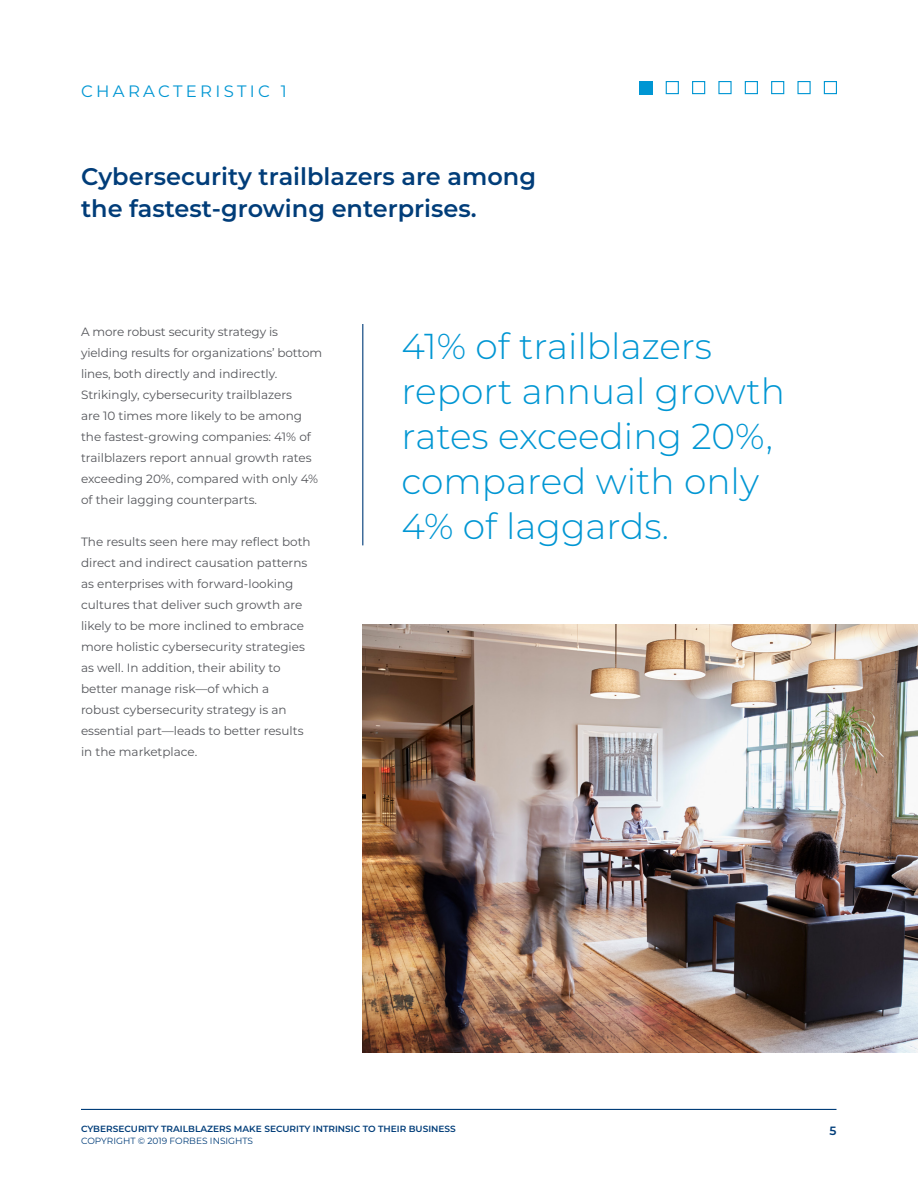
<style>
.page{position:relative;width:918px;height:1188px;background:#fff}
.page>*{position:absolute;margin:0;border:0;box-sizing:border-box;transform-origin:0 0}
.t1{font:300 36px/45px "Montserrat";color:#0096d3}
.t2{font:600 24px/31.5px "Montserrat";color:#013d79}
.t3{font:16.5px "Montserrat";letter-spacing:.2em;color:#0096d3}
.t4{font:12px/21px "Montserrat";color:#54555a}
.t5{font:600 12px "Montserrat";color:#013d79}
.t6{font:600 9px "Montserrat";color:#013d79}
.t7{font:9px "Montserrat";color:#013d79}
</style>
<div class="page">
<hr style="left:362px;top:324px;width:1px;height:221px;background:#013d79">
<img style="left:362px;top:624px;width:556px;height:429px">
<div style="left:639px;top:81px;width:14px;height:13px;background:#0096d3"></div>
<div style="left:692px;top:81px;width:13px;height:13px;border:1px solid #0096d3"></div>
<div style="left:745px;top:81px;width:13px;height:13px;border:1px solid #0096d3"></div>
<div style="left:797px;top:81px;width:14px;height:13px;border:1px solid #0096d3"></div>
<div style="left:666px;top:81px;width:13px;height:13px;border:1px solid #0096d3"></div>
<div style="left:718px;top:81px;width:14px;height:13px;border:1px solid #0096d3"></div>
<div style="left:771px;top:81px;width:13px;height:13px;border:1px solid #0096d3"></div>
<div style="left:824px;top:81px;width:13px;height:13px;border:1px solid #0096d3"></div>
<hr style="left:81px;top:1109px;width:756px;height:1px;background:#013d79">
<h3 class="t3" style="left:81px;top:80px;width:207px">CHARACTERISTIC 1</h3>
<h2 class="t2" style="left:81px;top:160px;width:457px">Cybersecurity trailblazers are among the fastest-growing enterprises.</h2>
<p class="t4" style="left:81px;top:320px;width:243px">A more robust security strategy is yielding results for organizations’ bottom lines, both directly and indirectly.<br>Strikingly, cybersecurity trailblazers<br>are 10 times more likely to be among the fastest-growing companies: 41% of trailblazers report annual growth rates exceeding 20%, compared with only 4% of their lagging counterparts.</p>
<p class="t4" style="left:81px;top:530px;width:231px">The results seen here may reflect both direct and indirect causation patterns as enterprises with forward-looking cultures that deliver such growth are likely to be more inclined to embrace more holistic cybersecurity strategies as well. In addition, their ability to better manage risk—of which a robust cybersecurity strategy is an essential part—leads to better results in the marketplace.</p>
<h1 class="t1" style="left:402px;top:322px;width:385px">41% of trailblazers report annual growth rates exceeding 20%, compared with only<br>4% of laggards.</h1>
<p class="t6" style="left:81px;top:1123px;width:376px">CYBERSECURITY TRAILBLAZERS MAKE SECURITY INTRINSIC TO THEIR BUSINESS</p>
<p class="t7" style="left:81px;top:1135px;width:174px">COPYRIGHT © 2019 FORBES INSIGHTS</p>
<p class="t5" style="left:829px;top:1123px;width:9px">5</p>
</div>
